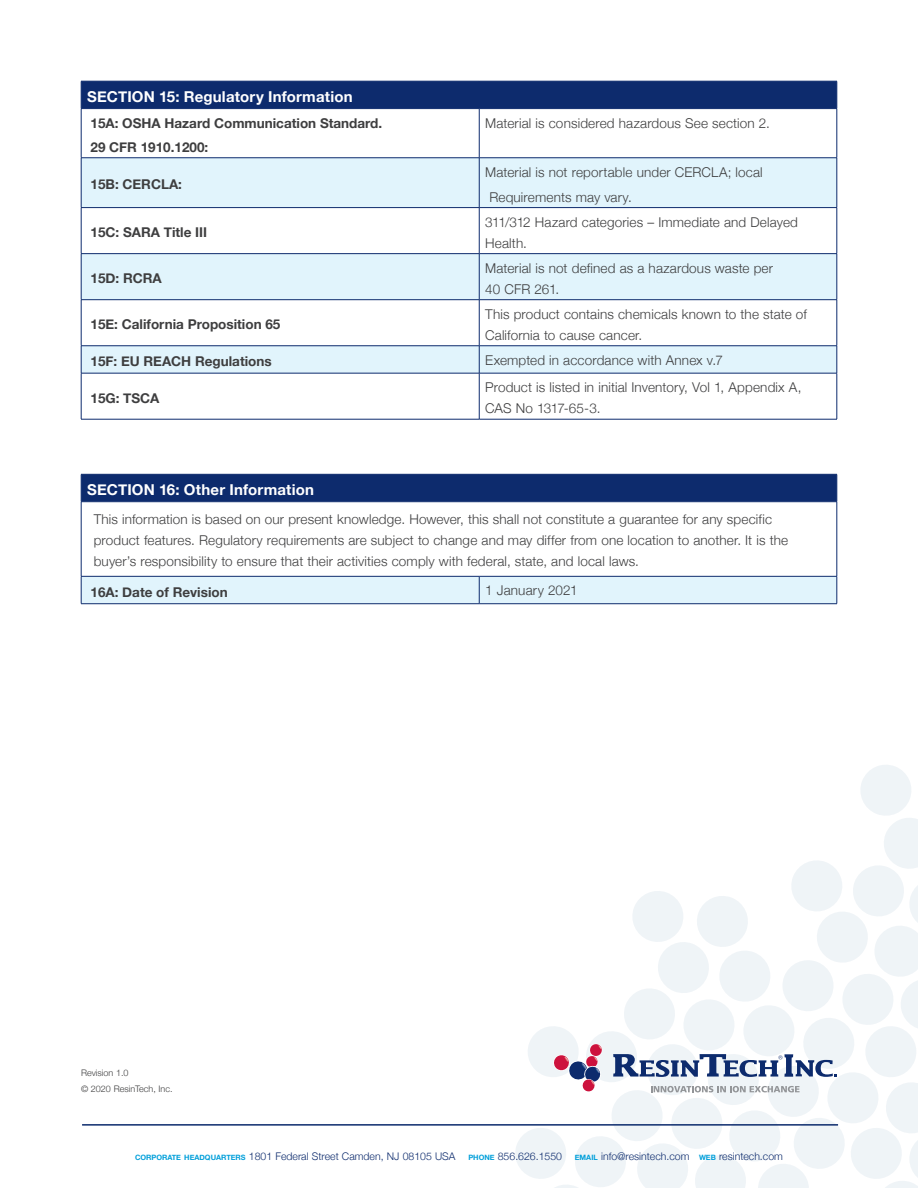
<style>
.page{position:relative;width:918px;height:1188px;background:#fff}
.page>*{position:absolute;margin:0;border:0;box-sizing:border-box;transform-origin:0 0}
.t1{font:700 15px "Helvetica Neue";letter-spacing:.01em;color:#fff}
.Physical_Prop_Operar{font:300 13.5px/21px "Helvetica Neue";letter-spacing:.01em;color:#3e3e3f}
.Ordering_Guide{font:700 13.5px/24px "Helvetica Neue";color:#3e3e3f}
.t2{font:300 10.5px "Helvetica Neue";color:#0d2b6d}
.t3{font:300 9px/16.5px "Helvetica Neue";color:#3e3e3f}
.s1{font-weight:700;font-size:7.35px;color:#009fda}
</style>
<div class="page">
<svg style="left:515px;top:765px;width:403px;height:423px"></svg>
<hr style="left:82px;top:1124px;width:756px;height:2px;background:#0d2b6d">
<svg style="left:82px;top:502px;width:755px;height:74px"></svg>
<hr style="left:81px;top:502px;width:1px;height:74px;background:#0d2b6d">
<hr style="left:837px;top:502px;width:1px;height:74px;background:#0d2b6d">
<div style="left:81px;top:576px;width:757px;height:28px;background:#e1f4fc"></div>
<hr style="left:479px;top:603px;width:358px;height:1px;background:#0d2b6d">
<div style="left:81px;top:474px;width:757px;height:28px;background:#0d2b6d"></div>
<hr style="left:81px;top:501px;width:398px;height:1px;background:#0d2b6d">
<hr style="left:479px;top:501px;width:358px;height:1px;background:#0d2b6d">
<hr style="left:81px;top:603px;width:398px;height:1px;background:#0d2b6d">
<svg style="left:82px;top:109px;width:755px;height:48px"></svg>
<div style="left:82px;top:158px;width:755px;height:49px;background:#e1f4fc"></div>
<svg style="left:82px;top:208px;width:755px;height:211px"></svg>
<hr style="left:81px;top:109px;width:1px;height:49px;background:#0d2b6d">
<hr style="left:479px;top:109px;width:1px;height:49px;background:#0d2b6d">
<hr style="left:837px;top:109px;width:1px;height:49px;background:#0d2b6d">
<hr style="left:81px;top:157px;width:398px;height:1px;background:#0d2b6d">
<hr style="left:81px;top:158px;width:1px;height:49px;background:#0d2b6d">
<hr style="left:479px;top:157px;width:358px;height:1px;background:#0d2b6d">
<hr style="left:479px;top:158px;width:1px;height:49px;background:#0d2b6d">
<hr style="left:837px;top:158px;width:1px;height:49px;background:#0d2b6d">
<hr style="left:479px;top:207px;width:358px;height:1px;background:#0d2b6d">
<hr style="left:837px;top:208px;width:1px;height:45px;background:#0d2b6d">
<hr style="left:81px;top:254px;width:1px;height:46px;background:#0d2b6d">
<hr style="left:479px;top:253px;width:358px;height:1px;background:#0d2b6d">
<hr style="left:479px;top:254px;width:1px;height:46px;background:#0d2b6d">
<hr style="left:837px;top:254px;width:1px;height:46px;background:#0d2b6d">
<hr style="left:81px;top:299px;width:398px;height:1px;background:#0d2b6d">
<hr style="left:81px;top:300px;width:1px;height:46px;background:#0d2b6d">
<hr style="left:479px;top:299px;width:358px;height:1px;background:#0d2b6d">
<hr style="left:479px;top:300px;width:1px;height:46px;background:#0d2b6d">
<hr style="left:837px;top:300px;width:1px;height:46px;background:#0d2b6d">
<div style="left:81px;top:81px;width:757px;height:28px;background:#0d2b6d"></div>
<hr style="left:81px;top:108px;width:398px;height:1px;background:#0d2b6d">
<hr style="left:479px;top:108px;width:358px;height:1px;background:#0d2b6d">
<hr style="left:81px;top:207px;width:398px;height:1px;background:#0d2b6d">
<hr style="left:81px;top:208px;width:1px;height:45px;background:#0d2b6d">
<hr style="left:479px;top:208px;width:1px;height:45px;background:#0d2b6d">
<hr style="left:81px;top:253px;width:398px;height:1px;background:#0d2b6d">
<hr style="left:81px;top:345px;width:398px;height:1px;background:#0d2b6d">
<hr style="left:479px;top:345px;width:358px;height:1px;background:#0d2b6d">
<svg style="left:81px;top:346px;width:757px;height:27px;background:#dbeef8"></svg>
<hr style="left:81px;top:373px;width:398px;height:1px;background:#0d2b6d">
<hr style="left:81px;top:373px;width:1px;height:46px;background:#0d2b6d">
<hr style="left:81px;top:419px;width:398px;height:1px;background:#0d2b6d">
<hr style="left:479px;top:373px;width:358px;height:1px;background:#0d2b6d">
<hr style="left:479px;top:373px;width:1px;height:46px;background:#0d2b6d">
<hr style="left:837px;top:373px;width:1px;height:46px;background:#0d2b6d">
<hr style="left:479px;top:419px;width:358px;height:1px;background:#0d2b6d">
<p class="t1" style="left:87px;top:85px;width:267px">SECTION 15: Regulatory Information</p>
<p class="Ordering_Guide" style="left:91px;top:111px;width:293px">15A: OSHA Hazard Communication Standard.<br>29 CFR 1910.1200:</p>
<p class="Physical_Prop_Operar" style="left:485px;top:111px;width:286px">Material is considered hazardous See section 2.</p>
<p class="Ordering_Guide" style="left:91px;top:173px;width:93px">15B: CERCLA:</p>
<p class="Physical_Prop_Operar" style="left:485px;top:161px;width:279px">Material is not reportable under CERCLA; local</p>
<p class="Physical_Prop_Operar" style="left:489px;top:185px;width:144px">Requirements may vary.</p>
<p class="Ordering_Guide" style="left:91px;top:221px;width:118px">15C: SARA Title III</p>
<p class="Physical_Prop_Operar" style="left:485px;top:210px;width:314px">311/312 Hazard categories – Immediate and Delayed<br>Health.</p>
<p class="Ordering_Guide" style="left:91px;top:267px;width:73px">15D: RCRA</p>
<p class="Physical_Prop_Operar" style="left:485px;top:256px;width:289px">Material is not defined as a hazardous waste per<br>40 CFR 261.</p>
<p class="Ordering_Guide" style="left:91px;top:313px;width:191px">15E: California Proposition 65</p>
<p class="Physical_Prop_Operar" style="left:485px;top:302px;width:323px">This product contains chemicals known to the state of<br>California to cause cancer.</p>
<p class="Ordering_Guide" style="left:91px;top:350px;width:183px">15F: EU REACH Regulations</p>
<p class="Physical_Prop_Operar" style="left:485px;top:349px;width:239px">Exempted in accordance with Annex v.7</p>
<p class="Ordering_Guide" style="left:91px;top:386px;width:71px">15G: TSCA</p>
<p class="Physical_Prop_Operar" style="left:485px;top:376px;width:318px">Product is listed in initial Inventory, Vol 1, Appendix A,<br>CAS No 1317-65-3.</p>
<p class="t1" style="left:87px;top:478px;width:228px">SECTION 16: Other Information</p>
<p class="Physical_Prop_Operar" style="left:94px;top:508px;width:696px">This information is based on our present knowledge. However, this shall not constitute a guarantee for any specific product features. Regulatory requirements are subject to change and may differ from one location to another. It is the buyer’s responsibility to ensure that their activities comply with federal, state, and local laws.</p>
<p class="Ordering_Guide" style="left:91px;top:580px;width:139px">16A: Date of Revision</p>
<p class="Physical_Prop_Operar" style="left:485px;top:579px;width:94px">1 January 2021</p>
<p class="t3" style="left:81px;top:1064px;width:93px">Revision 1.0<br>© 2020 ResinTech, Inc.</p>
<p class="t2" style="left:135px;top:1148px;width:649px"><span class="s1">CORPORATE HEADQUARTERS</span> 1801 Federal Street Camden, NJ 08105 USA <span class="s1">PHONE</span> 856.626.1550 <span class="s1">EMAIL</span> info@resintech.com <span class="s1">WEB</span> resintech.com</p>
</div>
